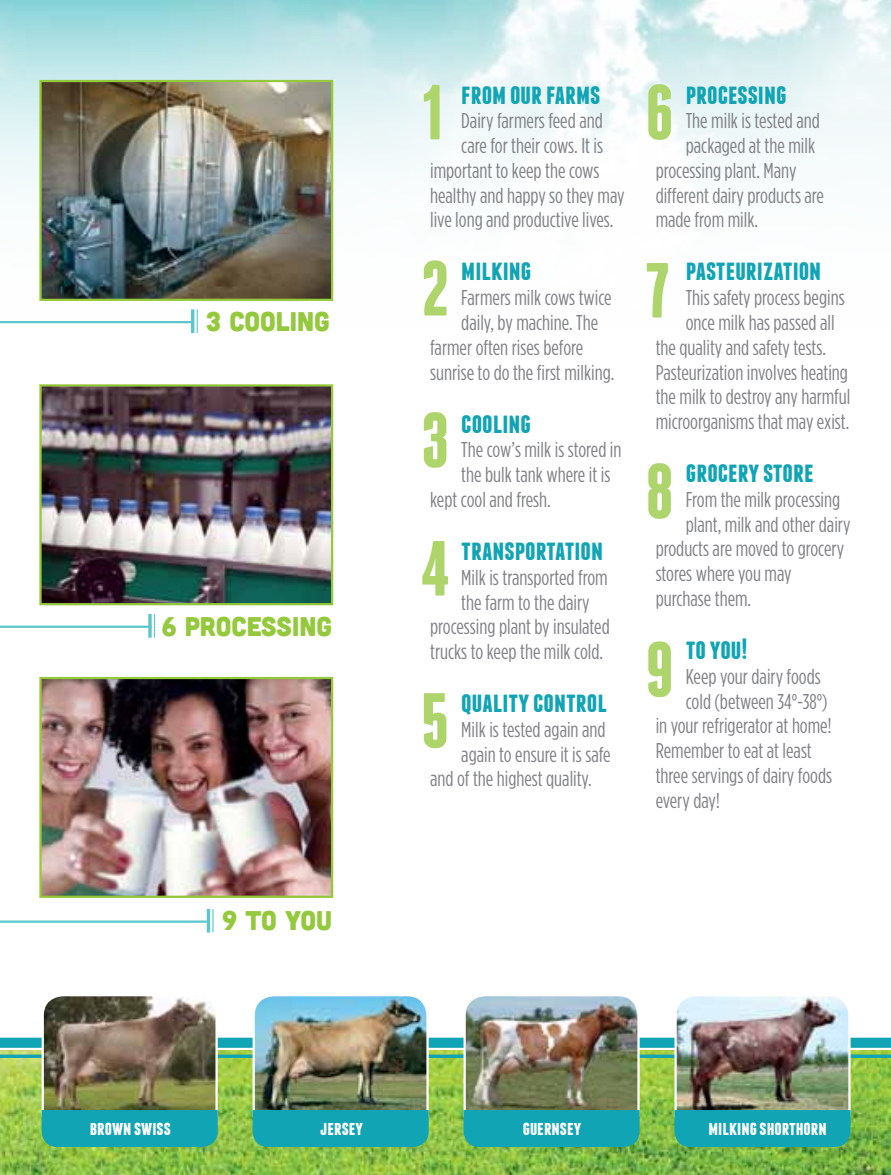
<style>
.page{position:relative;width:891px;height:1175px;background:#fff}
.page>*{position:absolute;margin:0;border:0;box-sizing:border-box;transform-origin:0 0}
.t1{font:700 77.85px/151.7px "Franchise";color:#aed46c}
.t2{font:700 29.25px "Franchise";color:#11a4b4}
.t3{font:27px "Cubano";color:#95c93d}
.t4{font:21.38px "Gotham Condensed";color:#808285}
.t5{font:700 20.25px "Franchise";color:#fff}
</style>
<div class="page">
<img style="left:0;top:1050px;width:891px;height:124px">
<svg style="left:0;top:1054px;width:891px;height:4px"></svg>
<div style="left:0;top:1037px;width:891px;height:10px;background:#11a4b4"></div>
<img style="left:40px;top:996px;width:179px;height:151px">
<img style="left:462px;top:996px;width:179px;height:151px">
<img style="left:251px;top:996px;width:179px;height:151px">
<img style="left:673px;top:996px;width:179px;height:151px">
<img style="left:42px;top:83px;width:288px;height:215px">
<div style="left:39px;top:80px;width:294px;height:221px;border:2px solid #95c93d"></div>
<img style="left:42px;top:387px;width:288px;height:215px">
<div style="left:39px;top:384px;width:294px;height:221px;border:2px solid #95c93d"></div>
<img style="left:42px;top:680px;width:288px;height:215px">
<div style="left:39px;top:677px;width:294px;height:221px;border:2px solid #95c93d"></div>
<hr style="left:191px;top:309px;width:3px;height:24px;background:#5bc6cb">
<svg style="left:197px;top:309px;width:1px;height:24px"></svg>
<svg style="left:148px;top:614px;width:4px;height:23px"></svg>
<svg style="left:154px;top:614px;width:1px;height:23px"></svg>
<hr style="left:207px;top:908px;width:3px;height:24px;background:#5bc6cb">
<hr style="left:212px;top:908px;width:2px;height:24px;background:#5bc6cb">
<hr style="left:0;top:321px;width:192px;height:2px;background:#5bc6cb">
<hr style="left:0;top:625px;width:152px;height:3px;background:#5bc6cb">
<hr style="left:0;top:920px;width:207px;height:2px;background:#5bc6cb">
<p class="t3" style="left:205px;top:304px;width:126px">3 COOLING</p>
<p class="t3" style="left:162px;top:609px;width:172px">6 PROCESSING</p>
<p class="t3" style="left:222px;top:903px;width:111px">9 TO YOU</p>
<h1 class="t1" style="left:421px;top:36px;width:23px">1</h1>
<h2 class="t2" style="left:461px;top:80px;width:141px">FROM OUR FARMS</h2>
<p class="t4" style="left:461px;top:109px;width:143px">Dairy farmers feed and</p>
<p class="t4" style="left:461px;top:134px;width:143px">care for their cows. It is</p>
<p class="t4" style="left:430px;top:159px;width:171px">important to keep the cows</p>
<p class="t4" style="left:430px;top:184px;width:196px">healthy and happy so they may</p>
<p class="t4" style="left:430px;top:208px;width:185px">live long and productive lives.</p>
<h2 class="t2" style="left:461px;top:256px;width:72px">MILKING</h2>
<p class="t4" style="left:461px;top:286px;width:152px">Farmers milk cows twice</p>
<p class="t4" style="left:461px;top:311px;width:138px">daily, by machine. The</p>
<p class="t4" style="left:430px;top:336px;width:155px">farmer often rises before</p>
<p class="t4" style="left:430px;top:360px;width:186px">sunrise to do the first milking.</p>
<h2 class="t2" style="left:461px;top:409px;width:71px">COOLING</h2>
<p class="t4" style="left:461px;top:438px;width:162px">The cow’s milk is stored in</p>
<p class="t4" style="left:461px;top:463px;width:151px">the bulk tank where it is</p>
<p class="t4" style="left:430px;top:488px;width:122px">kept cool and fresh.</p>
<h2 class="t2" style="left:461px;top:536px;width:143px">TRANSPORTATION</h2>
<p class="t4" style="left:461px;top:566px;width:148px">Milk is transported from</p>
<p class="t4" style="left:461px;top:590px;width:130px">the farm to the dairy</p>
<p class="t4" style="left:430px;top:615px;width:181px">processing plant by insulated</p>
<p class="t4" style="left:430px;top:640px;width:175px">trucks to keep the milk cold.</p>
<h2 class="t2" style="left:461px;top:688px;width:147px">QUALITY CONTROL</h2>
<p class="t4" style="left:461px;top:718px;width:146px">Milk is tested again and</p>
<p class="t4" style="left:461px;top:742px;width:151px">again to ensure it is safe</p>
<p class="t4" style="left:430px;top:767px;width:163px">and of the highest quality.</p>
<h1 class="t1" style="left:421px;top:212px;width:30px">2<br>3</h1>
<h1 class="t1" style="left:421px;top:492px;width:32px">4<br>5</h1>
<h1 class="t1" style="left:645px;top:36px;width:30px">6</h1>
<h2 class="t2" style="left:686px;top:80px;width:102px">PROCESSING</h2>
<p class="t4" style="left:686px;top:109px;width:136px">The milk is tested and</p>
<p class="t4" style="left:686px;top:134px;width:131px">packaged at the milk</p>
<p class="t4" style="left:656px;top:159px;width:142px">processing plant. Many</p>
<p class="t4" style="left:656px;top:184px;width:170px">different dairy products are</p>
<p class="t4" style="left:656px;top:208px;width:104px">made from milk.</p>
<h2 class="t2" style="left:686px;top:256px;width:137px">PASTEURIZATION</h2>
<p class="t4" style="left:686px;top:286px;width:160px">This safety process begins</p>
<p class="t4" style="left:686px;top:311px;width:150px">once milk has passed all</p>
<p class="t4" style="left:656px;top:336px;width:172px">the quality and safety tests.</p>
<p class="t4" style="left:656px;top:360px;width:194px">Pasteurization involves heating</p>
<p class="t4" style="left:656px;top:385px;width:196px">the milk to destroy any harmful</p>
<p class="t4" style="left:656px;top:410px;width:195px">microorganisms that may exist.</p>
<h2 class="t2" style="left:686px;top:458px;width:129px">GROCERY STORE</h2>
<p class="t4" style="left:686px;top:488px;width:156px">From the milk processing</p>
<p class="t4" style="left:686px;top:512px;width:166px">plant, milk and other dairy</p>
<p class="t4" style="left:656px;top:537px;width:190px">products are moved to grocery</p>
<p class="t4" style="left:656px;top:562px;width:137px">stores where you may</p>
<p class="t4" style="left:656px;top:587px;width:97px">purchase them.</p>
<h2 class="t2" style="left:686px;top:635px;width:63px">TO YOU!</h2>
<p class="t4" style="left:686px;top:665px;width:136px">Keep your dairy foods</p>
<p class="t4" style="left:686px;top:689px;width:143px">cold (between 34°-38°)</p>
<p class="t4" style="left:656px;top:714px;width:178px">in your refrigerator at home!</p>
<p class="t4" style="left:656px;top:739px;width:158px">Remember to eat at least</p>
<p class="t4" style="left:656px;top:764px;width:178px">three servings of dairy foods</p>
<p class="t4" style="left:656px;top:788px;width:66px">every day!</p>
<h1 class="t1" style="left:645px;top:214px;width:26px">7</h1>
<h1 class="t1" style="left:645px;top:415px;width:30px">8</h1>
<h1 class="t1" style="left:645px;top:593px;width:30px">9</h1>
<p class="t5" style="left:90px;top:1118px;width:82px">BROWN SWISS</p>
<p class="t5" style="left:320px;top:1118px;width:44px">JERSEY</p>
<p class="t5" style="left:523px;top:1118px;width:60px">GUERNSEY</p>
<p class="t5" style="left:708px;top:1118px;width:120px">MILKING SHORTHORN</p>
</div>
